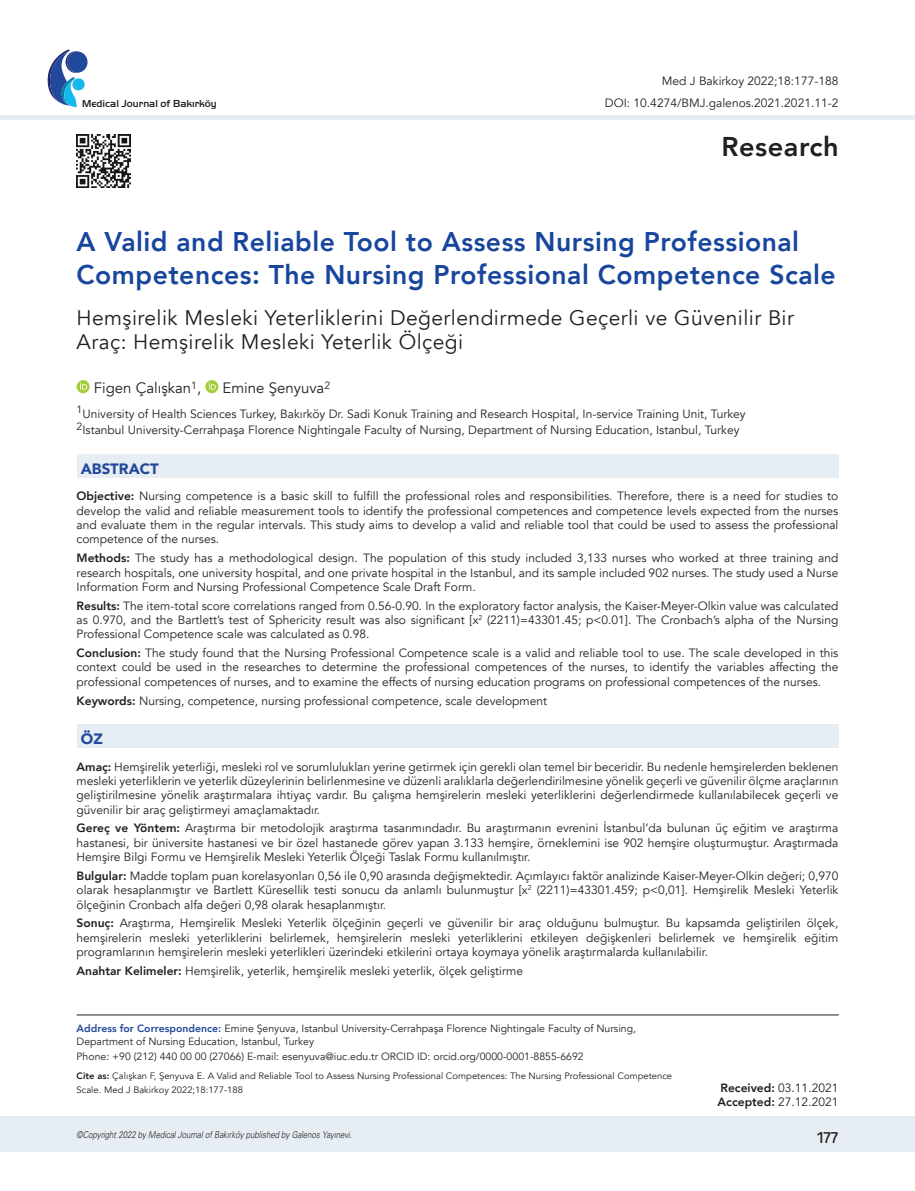
<style>
.page{position:relative;width:915px;height:1191px;background:#fff}
.page>*{position:absolute;margin:0;border:0;box-sizing:border-box;transform-origin:0 0}
.t1{font:800 27.15px "Avenir";letter-spacing:.02em;color:#231f20}
.BAŞLIK_BÜYÜK{font:800 27px/32.4px "Avenir";letter-spacing:.02em;color:#18469d}
.ANA_BAŞLIK_2{font:21px/24px "Avenir";letter-spacing:.02em;color:#231f20}
.t2{font:500 16.5px "Kohinoor Devanagari";color:#231f20}
.YAZAR{font:15px "Avenir";color:#231f20}
.başlık_iç{font:900 15px "Avenir";color:#22489b}
.ÖZET{font:12px/14.4px "Avenir";color:#231f20;text-align:justify}
.KURUM{font:12px "Avenir";color:#231f20}
.sayfa_no{font:12px "Avenir";color:#231f20}
.t3{font:10.5px/12.8px "Avenir";color:#231f20}
.t4{font:500 10.5px "Handel Got D";color:#231f20}
.t5{font:9.45px "Univers Light Ita Tr";letter-spacing:-.005em;color:#231f20;scale:.83 1}
.t6{font:9.3px/13.5px "Avenir";color:#231f20}
.s1{font-weight:800}
.s2{font-weight:800;color:#22489b}
</style>
<div class="page">
<div style="left:0;top:1116px;width:914px;height:35px;background:#e6edf3"></div>
<img style="left:77px;top:134px;width:53px;height:54px">
<hr style="left:0;top:115px;width:914px;height:4px;background:#e6edf3">
<svg style="left:77px;top:380px;width:13px;height:13px"></svg>
<svg style="left:80px;top:382px;width:7px;height:8px"></svg>
<svg style="left:205px;top:380px;width:13px;height:13px"></svg>
<svg style="left:209px;top:382px;width:7px;height:8px"></svg>
<svg style="left:48px;top:49px;width:40px;height:58px"></svg>
<div style="left:77px;top:454px;width:761px;height:24px;background:#e6edf3"></div>
<div style="left:77px;top:724px;width:761px;height:24px;background:#e6edf3"></div>
<hr style="left:77px;top:1014px;width:761px;height:1px;background:#231f20">
<p class="t4" style="left:82px;top:98px;width:136px">Medical Journal of Bakırköy</p>
<p class="sayfa_no" style="left:661px;top:74px;width:178px">Med J Bakirkoy 2022;18:177-188</p>
<p class="ÖZET" style="left:604px;top:96px;width:235px">DOI: 10.4274/BMJ.galenos.2021.2021.11-2</p>
<p class="t1" style="left:721px;top:126px;width:119px">Research</p>
<p class="BAŞLIK_BÜYÜK" style="left:77px;top:226px;width:760px">A Valid and Reliable Tool to Assess Nursing Professional<br>Competences: The Nursing Professional Competence Scale</p>
<p class="ANA_BAŞLIK_2" style="left:77px;top:306px;width:718px">Hemşirelik Mesleki Yeterliklerini Değerlendirmede Geçerli ve Güvenilir Bir<br>Araç: Hemşirelik Mesleki Yeterlik Ölçeği</p>
<p class="YAZAR" style="left:94px;top:379px;width:109px">Figen Çalışkan<sup>1</sup>,</p>
<p class="YAZAR" style="left:222px;top:379px;width:109px">Emine Şenyuva<sup>2</sup></p>
<p class="KURUM" style="left:77px;top:406px;width:670px"><sup>1</sup>University of Health Sciences Turkey, Bakırköy Dr. Sadi Konuk Training and Research Hospital, In-service Training Unit, Turkey</p>
<p class="KURUM" style="left:77px;top:423px;width:664px"><sup>2</sup>Istanbul University-Cerrahpaşa Florence Nightingale Faculty of Nursing, Department of Nursing Education, Istanbul, Turkey</p>
<p class="başlık_iç" style="left:81px;top:455px;width:79px">ABSTRACT</p>
<p class="ÖZET" style="left:77px;top:489px;width:763px"><span class="s1">Objective:</span> Nursing competence is a basic skill to fulfill the professional roles and responsibilities. Therefore, there is a need for studies to develop the valid and reliable measurement tools to identify the professional competences and competence levels expected from the nurses and evaluate them in the regular intervals. This study aims to develop a valid and reliable tool that could be used to assess the professional competence of the nurses.</p>
<p class="ÖZET" style="left:77px;top:551px;width:763px"><span class="s1">Methods:</span> The study has a methodological design. The population of this study included 3,133 nurses who worked at three training and research hospitals, one university hospital, and one private hospital in the Istanbul, and its sample included 902 nurses. The study used a Nurse Information Form and Nursing Professional Competence Scale Draft Form.</p>
<p class="ÖZET" style="left:77px;top:598px;width:763px"><span class="s1">Results:</span> The item-total score correlations ranged from 0.56-0.90. In the exploratory factor analysis, the Kaiser-Meyer-Olkin value was calculated as 0.970, and the Bartlett’s test of Sphericity result was also significant [x<sup>2</sup> (2211)=43301.45; p&lt;0.01]. The Cronbach’s alpha of the Nursing Professional Competence scale was calculated as 0.98.</p>
<p class="ÖZET" style="left:77px;top:646px;width:763px"><span class="s1">Conclusion:</span> The study found that the Nursing Professional Competence scale is a valid and reliable tool to use. The scale developed in this context could be used in the researches to determine the professional competences of the nurses, to identify the variables affecting the professional competences of nurses, and to examine the effects of nursing education programs on professional competences of the nurses.</p>
<p class="ÖZET" style="left:77px;top:693px;width:472px"><span class="s1">Keywords:</span> Nursing, competence, nursing professional competence, scale development</p>
<p class="başlık_iç" style="left:81px;top:726px;width:23px">ÖZ</p>
<p class="ÖZET" style="left:77px;top:759px;width:763px"><span class="s1">Amaç:</span> Hemşirelik yeterliği, mesleki rol ve sorumlulukları yerine getirmek için gerekli olan temel bir beceridir. Bu nedenle hemşirelerden beklenen mesleki yeterliklerin ve yeterlik düzeylerinin belirlenmesine ve düzenli aralıklarla değerlendirilmesine yönelik geçerli ve güvenilir ölçme araçlarının geliştirilmesine yönelik araştırmalara ihtiyaç vardır. Bu çalışma hemşirelerin mesleki yeterliklerini değerlendirmede kullanılabilecek geçerli ve güvenilir bir araç geliştirmeyi amaçlamaktadır.</p>
<p class="ÖZET" style="left:77px;top:821px;width:763px"><span class="s1">Gereç ve Yöntem:</span> Araştırma bir metodolojik araştırma tasarımındadır. Bu araştırmanın evrenini İstanbul’da bulunan üç eğitim ve araştırma hastanesi, bir üniversite hastanesi ve bir özel hastanede görev yapan 3.133 hemşire, örneklemini ise 902 hemşire oluşturmuştur. Araştırmada Hemşire Bilgi Formu ve Hemşirelik Mesleki Yeterlik Ölçeği Taslak Formu kullanılmıştır.</p>
<p class="ÖZET" style="left:77px;top:868px;width:763px"><span class="s1">Bulgular:</span> Madde toplam puan korelasyonları 0,56 ile 0,90 arasında değişmektedir. Açımlayıcı faktör analizinde Kaiser-Meyer-Olkin değeri; 0,970 olarak hesaplanmıştır ve Bartlett Küresellik testi sonucu da anlamlı bulunmuştur [x<sup>2</sup> (2211)=43301.459; p&lt;0,01]. Hemşirelik Mesleki Yeterlik ölçeğinin Cronbach alfa değeri 0,98 olarak hesaplanmıştır.</p>
<p class="ÖZET" style="left:77px;top:916px;width:763px"><span class="s1">Sonuç:</span> Araştırma, Hemşirelik Mesleki Yeterlik ölçeğinin geçerli ve güvenilir bir araç olduğunu bulmuştur. Bu kapsamda geliştirilen ölçek, hemşirelerin mesleki yeterliklerini belirlemek, hemşirelerin mesleki yeterliklerini etkileyen değişkenleri belirlemek ve hemşirelik eğitim programlarının hemşirelerin mesleki yeterlikleri üzerindeki etkilerini ortaya koymaya yönelik araştırmalarda kullanılabilir.</p>
<p class="ÖZET" style="left:77px;top:963px;width:448px"><span class="s1">Anahtar Kelimeler:</span> Hemşirelik, yeterlik, hemşirelik mesleki yeterlik, ölçek geliştirme</p>
<p class="t3" style="left:77px;top:1022px;width:561px"><span class="s2">Address for Correspondence:</span> Emine Şenyuva, Istanbul University-Cerrahpaşa Florence Nightingale Faculty of Nursing,<br>Department of Nursing Education, Istanbul, Turkey</p>
<p class="t3" style="left:77px;top:1050px;width:508px">Phone: +90 (212) 440 00 00 (27066) E-mail: esenyuva@iuc.edu.tr ORCID ID: orcid.org/0000-0001-8855-6692</p>
<p class="t6" style="left:77px;top:1069px;width:597px"><span class="s1">Cite as:</span> Çalışkan F, Şenyuva E. A Valid and Reliable Tool to Assess Nursing Professional Competences: The Nursing Professional Competence<br>Scale. Med J Bakirkoy 2022;18:177-188</p>
<p class="t5" style="left:77px;top:1128px;width:333px">©Copyright 2022 by Medical Journal of Bakırköy published by Galenos Yayınevi.</p>
<p class="ÖZET" style="left:720px;top:1080px;width:119px"><span class="s1">Received:</span> 03.11.2021</p>
<p class="ÖZET" style="left:717px;top:1095px;width:122px"><span class="s1">Accepted:</span> 27.12.2021</p>
<h3 class="t2" style="left:816px;top:1127px;width:23px">177</h3>
</div>
